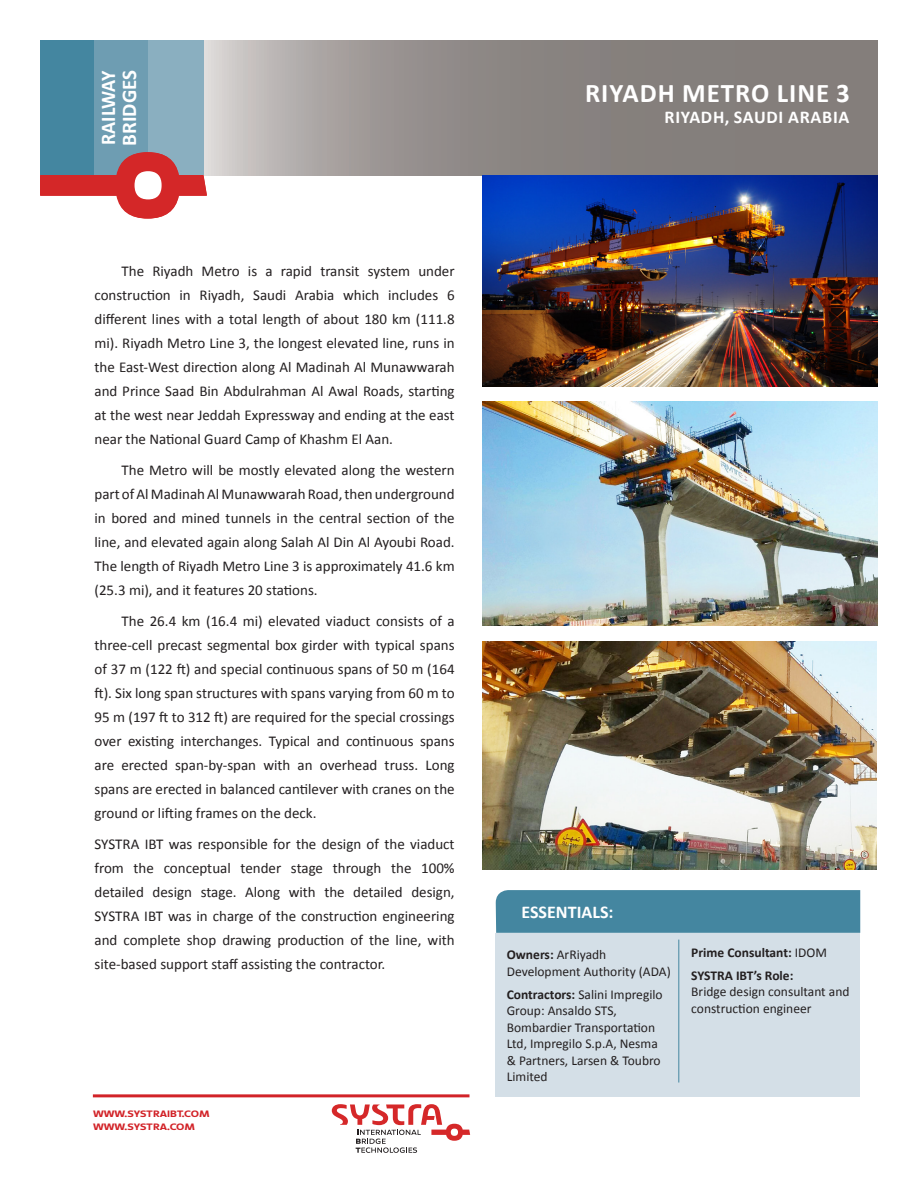
<style>
.page{position:relative;width:918px;height:1188px;background:#fff}
.page>*{position:absolute;margin:0;border:0;box-sizing:border-box;transform-origin:0 0}
.t1{font:700 27px "Calibri";letter-spacing:.04em;color:#fff}
.t2{font:700 21px/21px "Calibri";color:#fff;scale:.95 1}
.t3{font:700 18px "Calibri";letter-spacing:.025em;color:#fff}
.t4{font:700 18px "Calibri";color:#fff}
.t5{font:15px/24px "Calibri";color:#231f20;text-align:justify}
.t6{font:13.5px/16.5px "Calibri";color:#231f20}
.t7{font:700 13.5px "Calibri";color:#231f20}
.t8{font:9px/13.5px "Speech Bold Tf";letter-spacing:-.01em;color:#d22328;scale:1.25 1}
.s1{font-weight:700}
.s2{font-weight:400}
</style>
<div class="page">
<hr style="left:93px;top:1094px;width:377px;height:3px;background:#d22328">
<svg style="left:204px;top:40px;width:674px;height:136px;background:#958f8d"></svg>
<div style="left:40px;top:40px;width:54px;height:136px;background:#4486a0"></div>
<div style="left:94px;top:40px;width:54px;height:136px;background:#6e9db2"></div>
<div style="left:148px;top:40px;width:56px;height:136px;background:#8aafc0"></div>
<svg style="left:332px;top:1104px;width:138px;height:49px"></svg>
<div style="left:496px;top:890px;width:364px;height:43px;background:#4486a0"></div>
<div style="left:496px;top:933px;width:364px;height:164px;background:#d4dfe7"></div>
<hr style="left:678px;top:940px;width:1px;height:143px;background:#4486a0">
<img style="left:483px;top:175px;width:395px;height:212px">
<svg style="left:40px;top:152px;width:167px;height:67px"></svg>
<img style="left:483px;top:402px;width:394px;height:224px">
<img style="left:482px;top:641px;width:395px;height:229px">
<p class="t2" style="left:97px;top:146px;width:81px;rotate:-90deg">RAILWAY<br>BRIDGES</p>
<p class="t5" style="left:94px;top:259px;width:362px;text-indent:27px">The Riyadh Metro is a rapid transit system under construction in Riyadh, Saudi Arabia which includes 6 different lines with a total length of about 180 km (111.8 mi). Riyadh Metro Line 3, the longest elevated line, runs in the East-West direction along Al Madinah Al Munawwarah and Prince Saad Bin Abdulrahman Al Awal Roads, starting at the west near Jeddah Expressway and ending at the east near the National Guard Camp of Khashm El Aan.</p>
<p class="t5" style="left:94px;top:457px;width:362px;text-indent:27px">The Metro will be mostly elevated along the western part of Al Madinah Al Munawwarah Road, then underground in bored and mined tunnels in the central section of the line, and elevated again along Salah Al Din Al Ayoubi Road.<br>The length of Riyadh Metro Line 3 is approximately 41.6 km (25.3 mi), and it features 20 stations.</p>
<p class="t5" style="left:94px;top:608px;width:362px;text-indent:27px">The 26.4 km (16.4 mi) elevated viaduct consists of a three-cell precast segmental box girder with typical spans of 37 m (122 ft) and special continuous spans of 50 m (164 ft). Six long span structures with spans varying from 60 m to 95 m (197 ft to 312 ft) are required for the special crossings over existing interchanges. Typical and continuous spans are erected span-by-span with an overhead truss. Long spans are erected in balanced cantilever with cranes on the ground or lifting frames on the deck.</p>
<p class="t5" style="left:94px;top:831px;width:362px">SYSTRA IBT was responsible for the design of the viaduct from the conceptual tender stage through the 100% detailed design stage. Along with the detailed design, SYSTRA IBT was in charge of the construction engineering and complete shop drawing production of the line, with site-based support staff assisting the contractor.</p>
<p class="t8" style="left:93px;top:1107px;width:95px">WWW.SYSTRAIBT.COM<br>WWW.SYSTRA.COM</p>
<p class="t1" style="left:585px;top:77px;width:266px">RIYADH METRO LINE 3</p>
<p class="t3" style="left:665px;top:106px;width:186px">RIYADH, SAUDI ARABIA</p>
<p class="t4" style="left:521px;top:901px;width:93px">ESSENTIALS:</p>
<p class="t6" style="left:507px;top:946px;width:166px"><span class="s1">Owners:</span> ArRiyadh<br>Development Authority (ADA)</p>
<p class="t6" style="left:507px;top:985px;width:157px"><span class="s1">Contractors:</span> Salini Impregilo<br>Group: Ansaldo STS,<br>Bombardier Transportation<br>Ltd, Impregilo S.p.A, Nesma &amp; Partners, Larsen &amp; Toubro<br>Limited</p>
<p class="t7" style="left:691px;top:944px;width:137px">Prime Consultant: <span class="s2">IDOM</span></p>
<p class="t7" style="left:691px;top:967px;width:104px">SYSTRA IBT’s Role:</p>
<p class="t6" style="left:691px;top:983px;width:160px">Bridge design consultant and construction engineer</p>
</div>
